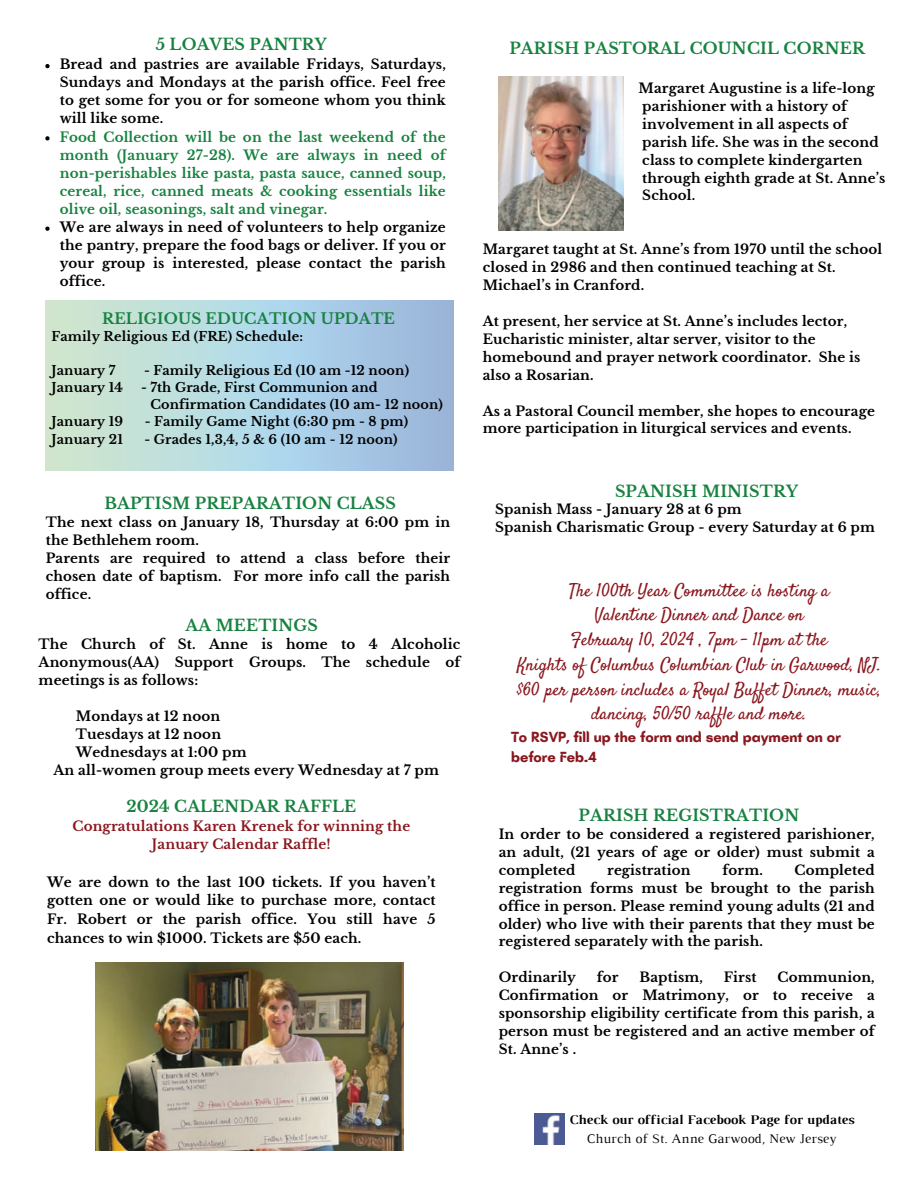
<style>
.page{position:relative;width:918px;height:1188px;background:#fff}
.page>*{position:absolute;margin:0;border:0;box-sizing:border-box;transform-origin:0 0}
.t1{font:18px/24.8px "Satisfy";color:#8a171e;text-align:center}
.t2{font:700 15.75px "Libre Baskerville";letter-spacing:.01em;color:#178240}
.t3{font:700 15px/20.2px "Batangas";color:#8a171e}
.t4{font:700 15px "Libre Baskerville";letter-spacing:.01em;color:#178240}
.t5{font:700 13.5px/17.9px "Libre Baskerville";letter-spacing:.01em;color:#000;text-align:justify}
.t6{font:700 13.5px/18px "Libre Baskerville";letter-spacing:.01em;color:#178240;text-align:justify}
.t7{font:700 13.5px/18.6px "Libre Baskerville";letter-spacing:.01em;color:#8a171e;text-align:center}
.t8{font:700 13.5px "Luthier";letter-spacing:.01em;color:#000}
.t9{font:13.5px "Luthier";letter-spacing:.01em;color:#000}
.t10{font:700 12.75px/17.1px "Libre Baskerville";letter-spacing:.01em;color:#000}
</style>
<div class="page">
<svg style="left:46px;top:301px;width:407px;height:170px;background:#b4d4de"></svg>
<img style="left:534px;top:1113px;width:31px;height:32px">
<img style="left:499px;top:76px;width:125px;height:154px">
<img style="left:96px;top:962px;width:308px;height:188px">
<svg style="left:45px;top:64px;width:5px;height:4px"></svg>
<svg style="left:45px;top:136px;width:5px;height:4px"></svg>
<svg style="left:45px;top:227px;width:5px;height:4px"></svg>
<p class="t2" style="left:156px;top:35px;width:173px">5 LOAVES PANTRY</p>
<p class="t5" style="left:60px;top:56px;width:388px">Bread and pastries are available Fridays, Saturdays, Sundays and Mondays at the parish office. Feel free to get some for you or for someone whom you think will like some.</p>
<p class="t6" style="left:60px;top:128px;width:388px">Food Collection will be on the last weekend of the month (January 27-28). We are always in need of non-perishables like pasta, pasta sauce, canned soup, cereal, rice, canned meats &amp; cooking essentials like olive oil, seasonings, salt and vinegar.</p>
<p class="t5" style="left:60px;top:218px;width:388px">We are always in need of volunteers to help organize the pantry, prepare the food bags or deliver. If you or your group is interested, please contact the parish office.</p>
<p class="t4" style="left:102px;top:309px;width:294px">RELIGIOUS EDUCATION UPDATE</p>
<p class="t10" style="left:51px;top:328px;width:253px">Family Religious Ed (FRE) Schedule:</p>
<p class="t10" style="left:51px;top:362px;width:66px">January 7</p>
<p class="t10" style="left:144px;top:362px;width:267px">- Family Religious Ed (10 am -12 noon)</p>
<p class="t10" style="left:51px;top:379px;width:73px">January 14</p>
<p class="t10" style="left:151px;top:379px;width:294px;text-indent:-10px">- 7th Grade, First Communion and<br>Confirmation Candidates (10 am- 12 noon)</p>
<p class="t10" style="left:51px;top:413px;width:73px">January 19</p>
<p class="t10" style="left:145px;top:413px;width:265px">- Family Game Night (6:30 pm - 8 pm)</p>
<p class="t10" style="left:51px;top:431px;width:73px">January 21</p>
<p class="t10" style="left:144px;top:431px;width:255px">- Grades 1,3,4, 5 &amp; 6 (10 am - 12 noon)</p>
<p class="t2" style="left:104px;top:494px;width:293px">BAPTISM PREPARATION CLASS</p>
<p class="t5" style="left:46px;top:513px;width:406px;text-align:left">The next class on January 18, Thursday at 6:00 pm in the Bethlehem room.<br>Parents are required to attend a class before their chosen date of baptism. For more info call the parish office.</p>
<p class="t2" style="left:186px;top:616px;width:134px">AA MEETINGS</p>
<p class="t5" style="left:39px;top:635px;width:423px">The Church of St. Anne is home to 4 Alcoholic Anonymous(AA) Support Groups. The schedule of meetings is as follows:</p>
<p class="t5" style="left:76px;top:707px;width:146px">Mondays at 12 noon</p>
<p class="t5" style="left:76px;top:725px;width:147px">Tuesdays at 12 noon</p>
<p class="t5" style="left:76px;top:743px;width:172px">Wednesdays at 1:00 pm</p>
<p class="t5" style="left:54px;top:761px;width:387px">An all-women group meets every Wednesday at 7 pm</p>
<p class="t2" style="left:126px;top:797px;width:231px">2024 CALENDAR RAFFLE</p>
<p class="t7" style="left:72px;top:817px;width:339px">Congratulations Karen Krenek for winning the<br>January Calendar Raffle!</p>
<p class="t5" style="left:47px;top:873px;width:390px;line-height:18.6px">We are down to the last 100 tickets. If you haven’t gotten one or would like to purchase more, contact Fr. Robert or the parish office. You still have 5 chances to win $1000. Tickets are $50 each.</p>
<p class="t2" style="left:509px;top:38px;width:357px">PARISH PASTORAL COUNCIL CORNER</p>
<p class="t5" style="left:639px;top:79px;width:248px;text-align:left">Margaret Augustine is a life-long parishioner with a history of involvement in all aspects of parish life. She was in the second class to complete kindergarten through eighth grade at St. Anne’s<br>School.</p>
<p class="t5" style="left:483px;top:241px;width:401px;text-align:left">Margaret taught at St. Anne’s from 1970 until the school closed in 2986 and then continued teaching at St.<br>Michael’s in Cranford.</p>
<p class="t5" style="left:483px;top:312px;width:379px;text-align:left">At present, her service at St. Anne’s includes lector, Eucharistic minister, altar server, visitor to the homebound and prayer network coordinator. She is also a Rosarian.</p>
<p class="t5" style="left:483px;top:402px;width:394px">As a Pastoral Council member, she hopes to encourage more participation in liturgical services and events.</p>
<p class="t2" style="left:615px;top:481px;width:185px">SPANISH MINISTRY</p>
<p class="t5" style="left:495px;top:501px;width:381px">Spanish Mass - January 28 at 6 pm<br>Spanish Charismatic Group - every Saturday at 6 pm</p>
<p class="t1" style="left:517px;top:579px;width:366px">The 100th Year Committee is hosting a<br>Valentine Dinner and Dance on<br>February 10, 2024 , 7pm - 11pm at the<br>Knights of Columbus Columbian Club in Garwood, NJ. $60 per person includes a Royal Buffet Dinner, music, dancing, 50/50 raffle and more.</p>
<p class="t3" style="left:511px;top:727px;width:331px">To RSVP, fill up the form and send payment on or before Feb.4</p>
<p class="t2" style="left:579px;top:806px;width:222px">PARISH REGISTRATION</p>
<p class="t5" style="left:499px;top:825px;width:378px">In order to be considered a registered parishioner, an adult, (21 years of age or older) must submit a completed</p>
<p class="t5" style="left:499px;top:861px;width:378px;text-indent:296px">Completed registration forms must be brought to the parish office in person. Please remind young adults (21 and older) who live with their parents that they must be registered separately with the parish.</p>
<p class="t5" style="left:499px;top:969px;width:79px">Ordinarily</p>
<p class="t5" style="left:597px;top:969px;width:23px">for</p>
<p class="t5" style="left:640px;top:969px;width:65px">Baptism,</p>
<p class="t5" style="left:724px;top:969px;width:34px">First</p>
<p class="t5" style="left:607px;top:861px;width:85px">registration</p>
<p class="t5" style="left:722px;top:861px;width:42px">form.</p>
<p class="t5" style="left:499px;top:969px;width:378px;text-indent:279px">Communion, Confirmation or Matrimony, or to receive a sponsorship eligibility certificate from this parish, a person must be registered and an active member of St. Anne’s .</p>
<p class="t8" style="left:569px;top:1115px;width:287px">Check our official Facebook Page for updates</p>
<p class="t9" style="left:587px;top:1134px;width:251px">Church of St. Anne Garwood, New Jersey</p>
</div>
